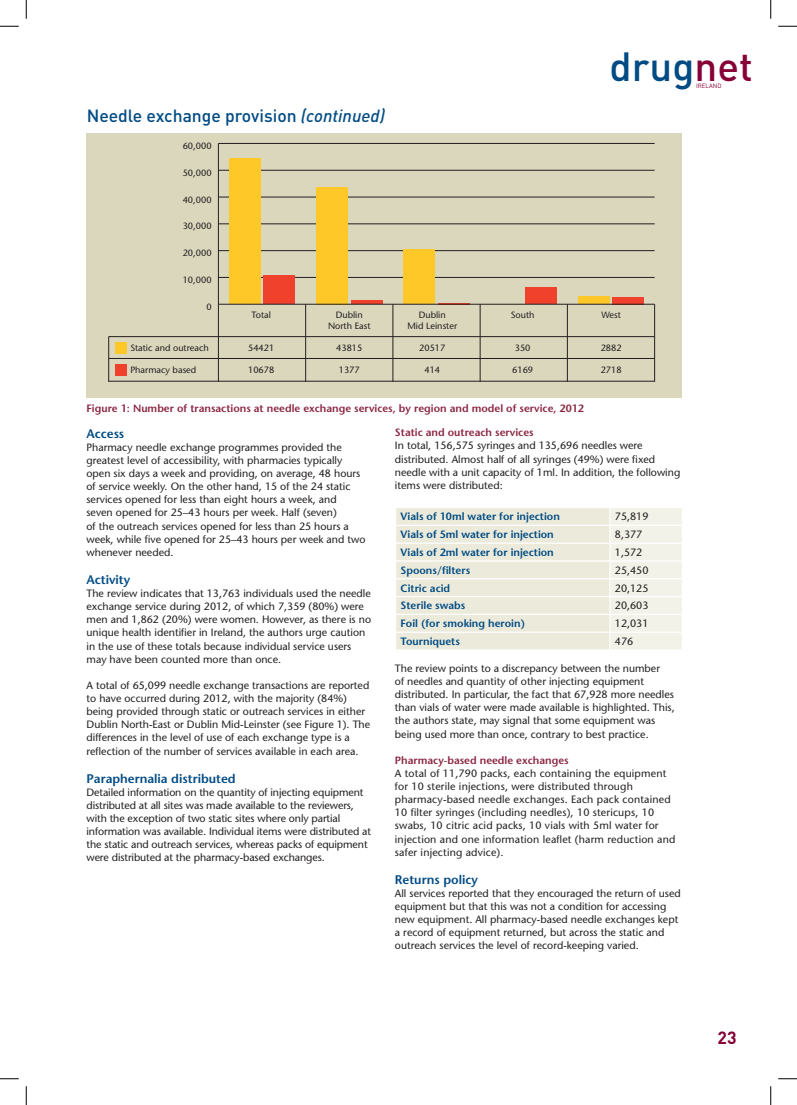
<style>
.page{position:relative;width:797px;height:1105px;background:#fff}
.page>*{position:absolute;margin:0;border:0;box-sizing:border-box;transform-origin:0 0}
.t1{font:500 40.25px "DIN";color:#004b84}
.Smaller_article_head{font:500 17.5px "DIN";color:#004b84}
.t2{font:700 17.5px "DIN";color:#860037}
.Paragraph_heading_1{font:600 12.5px "Stone Sans Std";color:#004b84}
.Body_Copy{font:500 10.62px/13.1px "Stone Sans Std";color:#231f20}
.Body_Copy-2{font:600 10.62px "Stone Sans Std";color:#004b84}
.Paragraph_Heading_2{font:600 10.62px "Stone Sans Std";color:#8b2642}
.t3{font:500 9.12px/11px "Stone Sans Std";color:#231f20;text-align:center}
.t4{font:6.12px "DIN";color:#860037}
.s1{font-style:italic}
.s2{color:#860037}
</style>
<div class="page">
<div style="left:86px;top:133px;width:596px;height:264px;background:#dad7bd"></div>
<hr style="left:218px;top:143px;width:1px;height:161px;background:#231f20">
<hr style="left:218px;top:277px;width:436px;height:1px;background:#231f20">
<hr style="left:218px;top:250px;width:436px;height:1px;background:#231f20">
<hr style="left:218px;top:223px;width:436px;height:1px;background:#231f20">
<hr style="left:218px;top:197px;width:436px;height:1px;background:#231f20">
<hr style="left:218px;top:170px;width:436px;height:1px;background:#231f20">
<hr style="left:218px;top:143px;width:436px;height:1px;background:#231f20">
<div style="left:264px;top:276px;width:31px;height:28px;background:#ef412b"></div>
<hr style="left:351px;top:301px;width:31px;height:3px;background:#ef412b">
<hr style="left:438px;top:303px;width:31px;height:1px;background:#ef412b">
<div style="left:525px;top:288px;width:32px;height:16px;background:#ef412b"></div>
<div style="left:612px;top:297px;width:32px;height:7px;background:#ef412b"></div>
<div style="left:229px;top:158px;width:31px;height:146px;background:#fec828"></div>
<div style="left:316px;top:187px;width:31px;height:117px;background:#fec828"></div>
<div style="left:403px;top:249px;width:32px;height:55px;background:#fec828"></div>
<div style="left:578px;top:296px;width:31px;height:8px;background:#fec828"></div>
<hr style="left:218px;top:304px;width:436px;height:1px;background:#231f20">
<hr style="left:109px;top:336px;width:545px;height:1px;background:#231f20">
<hr style="left:109px;top:358px;width:545px;height:1px;background:#231f20">
<hr style="left:109px;top:381px;width:545px;height:1px;background:#231f20">
<hr style="left:305px;top:304px;width:1px;height:78px;background:#231f20">
<hr style="left:218px;top:304px;width:1px;height:78px;background:#231f20">
<hr style="left:108px;top:337px;width:1px;height:45px;background:#231f20">
<hr style="left:392px;top:304px;width:1px;height:78px;background:#231f20">
<hr style="left:479px;top:304px;width:1px;height:78px;background:#231f20">
<hr style="left:567px;top:304px;width:1px;height:78px;background:#231f20">
<hr style="left:654px;top:304px;width:1px;height:78px;background:#231f20">
<div style="left:115px;top:342px;width:11px;height:11px;background:#fec828"></div>
<div style="left:115px;top:365px;width:11px;height:11px;background:#ef412b"></div>
<svg style="left:396px;top:508px;width:286px;height:141px"></svg>
<svg style="left:0;top:25px;width:19px;height:2px"></svg>
<svg style="left:778px;top:25px;width:19px;height:2px"></svg>
<svg style="left:0;top:1078px;width:19px;height:1px"></svg>
<svg style="left:778px;top:1078px;width:19px;height:1px"></svg>
<svg style="left:25px;top:0;width:2px;height:19px"></svg>
<svg style="left:25px;top:1086px;width:2px;height:19px"></svg>
<svg style="left:770px;top:0;width:1px;height:19px"></svg>
<svg style="left:770px;top:1086px;width:1px;height:19px"></svg>
<p class="Smaller_article_head" style="left:87px;top:104px;width:300px">Needle exchange provision <span class="s1">(continued)</span></p>
<p class="t3" style="left:183px;top:140px;width:30px">60,000</p>
<p class="t3" style="left:183px;top:167px;width:30px">50,000</p>
<p class="t3" style="left:183px;top:194px;width:30px">40,000</p>
<p class="t3" style="left:183px;top:221px;width:30px">30,000</p>
<p class="t3" style="left:183px;top:248px;width:30px">20,000</p>
<p class="t3" style="left:183px;top:274px;width:30px">10,000</p>
<p class="t3" style="left:206px;top:301px;width:7px">0</p>
<p class="t3" style="left:130px;top:342px;width:80px">Static and outreach</p>
<p class="t3" style="left:130px;top:364px;width:67px">Pharmacy based</p>
<p class="t3" style="left:251px;top:309px;width:21px">Total</p>
<p class="t3" style="left:248px;top:342px;width:28px">54421</p>
<p class="t3" style="left:248px;top:364px;width:28px">10678</p>
<p class="t3" style="left:328px;top:309px;width:44px">Dublin<br>North East</p>
<p class="t3" style="left:336px;top:342px;width:28px">43815</p>
<p class="t3" style="left:339px;top:364px;width:22px">1377</p>
<p class="t3" style="left:407px;top:309px;width:51px">Dublin<br>Mid Leinster</p>
<p class="t3" style="left:419px;top:342px;width:28px">20517</p>
<p class="t3" style="left:424px;top:364px;width:17px">414</p>
<p class="t3" style="left:511px;top:309px;width:25px">South</p>
<p class="t3" style="left:515px;top:342px;width:17px">350</p>
<p class="t3" style="left:512px;top:364px;width:22px">6169</p>
<p class="Paragraph_Heading_2" style="left:86px;top:402px;width:499px">Figure 1: Number of transactions at needle exchange services, by region and model of service, 2012</p>
<h1 class="t1" style="left:609px;top:40px;width:145px">drug<span class="s2">net</span></h1>
<p class="t4" style="left:696px;top:82px;width:27px">IRELAND</p>
<p class="t3" style="left:601px;top:309px;width:21px">West</p>
<p class="t3" style="left:600px;top:342px;width:22px">2882</p>
<p class="t3" style="left:600px;top:364px;width:22px">2718</p>
<p class="Paragraph_heading_1" style="left:86px;top:426px;width:39px">Access</p>
<p class="Body_Copy" style="left:86px;top:440px;width:280px">Pharmacy needle exchange programmes provided the greatest level of accessibility, with pharmacies typically open six days a week and providing, on average, 48 hours of service weekly. On the other hand, 15 of the 24 static services opened for less than eight hours a week, and seven opened for 25–43 hours per week. Half (seven)<br>of the outreach services opened for less than 25 hours a week, while five opened for 25–43 hours per week and two whenever needed.</p>
<p class="Paragraph_heading_1" style="left:86px;top:572px;width:45px">Activity</p>
<p class="Body_Copy" style="left:86px;top:587px;width:286px">The review indicates that 13,763 individuals used the needle exchange service during 2012, of which 7,359 (80%) were men and 1,862 (20%) were women. However, as there is no unique health identifier in Ireland, the authors urge caution in the use of these totals because individual service users may have been counted more than once.</p>
<p class="Body_Copy" style="left:86px;top:679px;width:285px">A total of 65,099 needle exchange transactions are reported to have occurred during 2012, with the majority (84%) being provided through static or outreach services in either Dublin North-East or Dublin Mid-Leinster (see Figure 1). The differences in the level of use of each exchange type is a reflection of the number of services available in each area.</p>
<p class="Paragraph_heading_1" style="left:86px;top:771px;width:151px">Paraphernalia distributed</p>
<p class="Body_Copy" style="left:86px;top:785px;width:286px">Detailed information on the quantity of injecting equipment distributed at all sites was made available to the reviewers, with the exception of two static sites where only partial information was available. Individual items were distributed at the static and outreach services, whereas packs of equipment were distributed at the pharmacy-based exchanges.</p>
<p class="Paragraph_Heading_2" style="left:395px;top:426px;width:140px">Static and outreach services</p>
<p class="Body_Copy" style="left:395px;top:439px;width:287px">In total, 156,575 syringes and 135,696 needles were distributed. Almost half of all syringes (49%) were fixed needle with a unit capacity of 1ml. In addition, the following items were distributed:</p>
<p class="Body_Copy-2" style="left:400px;top:510px;width:161px">Vials of 10ml water for injection</p>
<p class="Body_Copy" style="left:615px;top:510px;width:35px">75,819</p>
<p class="Body_Copy-2" style="left:400px;top:528px;width:155px">Vials of 5ml water for injection</p>
<p class="Body_Copy" style="left:615px;top:528px;width:29px">8,377</p>
<p class="Body_Copy-2" style="left:400px;top:546px;width:155px">Vials of 2ml water for injection</p>
<p class="Body_Copy" style="left:615px;top:546px;width:29px">1,572</p>
<p class="Body_Copy-2" style="left:400px;top:564px;width:71px">Spoons/filters</p>
<p class="Body_Copy" style="left:615px;top:563px;width:35px">25,450</p>
<p class="Body_Copy-2" style="left:400px;top:581px;width:51px">Citric acid</p>
<p class="Body_Copy" style="left:615px;top:581px;width:35px">20,125</p>
<p class="Body_Copy-2" style="left:400px;top:599px;width:66px">Sterile swabs</p>
<p class="Body_Copy" style="left:615px;top:599px;width:35px">20,603</p>
<p class="Body_Copy-2" style="left:400px;top:617px;width:126px">Foil (for smoking heroin)</p>
<p class="Body_Copy" style="left:615px;top:617px;width:35px">12,031</p>
<p class="Body_Copy-2" style="left:400px;top:635px;width:61px">Tourniquets</p>
<p class="Body_Copy" style="left:615px;top:635px;width:20px">476</p>
<p class="Body_Copy" style="left:395px;top:662px;width:281px">The review points to a discrepancy between the number<br>of needles and quantity of other injecting equipment distributed. In particular, the fact that 67,928 more needles than vials of water were made available is highlighted. This, the authors state, may signal that some equipment was being used more than once, contrary to best practice.</p>
<p class="Paragraph_Heading_2" style="left:395px;top:754px;width:175px">Pharmacy-based needle exchanges</p>
<p class="Body_Copy" style="left:395px;top:767px;width:282px">A total of 11,790 packs, each containing the equipment for 10 sterile injections, were distributed through pharmacy-based needle exchanges. Each pack contained 10 filter syringes (including needles), 10 stericups, 10 swabs, 10 citric acid packs, 10 vials with 5ml water for injection and one information leaflet (harm reduction and safer injecting advice).</p>
<p class="Paragraph_heading_1" style="left:395px;top:872px;width:84px">Returns policy</p>
<p class="Body_Copy" style="left:395px;top:887px;width:287px">All services reported that they encouraged the return of used equipment but that this was not a condition for accessing new equipment. All pharmacy-based needle exchanges kept a record of equipment returned, but across the static and outreach services the level of record-keeping varied.</p>
<h2 class="t2" style="left:717px;top:1026px;width:21px">23</h2>
</div>
